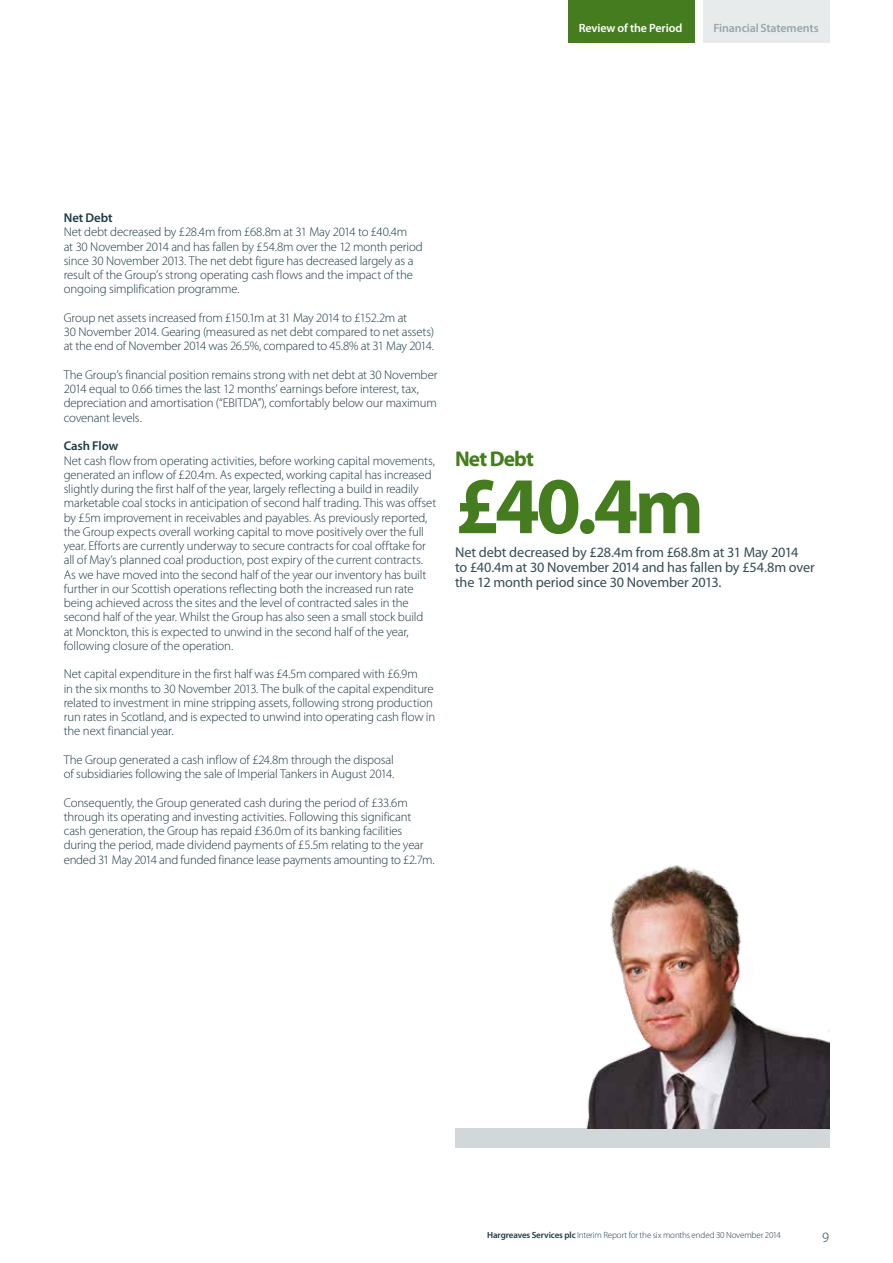
<style>
.page{position:relative;width:893px;height:1263px;background:#fff}
.page>*{position:absolute;margin:0;border:0;box-sizing:border-box;transform-origin:0 0}
.t1{font:700 81px "Myriad Pro";color:#457c1f}
.t2{font:700 21.3px "Myriad Pro";letter-spacing:-.04em;color:#457c1f}
.t3{font:14.25px/15px "Myriad Pro";letter-spacing:-.01em;color:#334d55}
.t4{font:300 14.25px "Myriad Pro";color:#1c3942}
.t5{font:300 12.75px/14.2px "Myriad Pro";letter-spacing:-.01em;color:#1c3942}
.t6{font:600 12.75px "Myriad Pro";letter-spacing:-.005em;color:#1c3942}
.t7{font:600 12px "Myriad Pro";letter-spacing:-.01em;color:#99a6aa}
.t8{font:600 12px "Myriad Pro";letter-spacing:-.01em;color:#fff}
.t9{font:300 9px "Myriad Pro";letter-spacing:-.015em;color:#1c3942}
.s1{font-weight:600}
</style>
<div class="page">
<div style="left:568px;top:0;width:127px;height:43px;background:#457c1f"></div>
<div style="left:703px;top:0;width:126px;height:43px;background:#e8ebec"></div>
<div style="left:455px;top:1128px;width:374px;height:20px;background:#d2d7d9"></div>
<img style="left:586px;top:865px;width:243px;height:263px">
<p class="t8" style="left:579px;top:21px;width:105px">Review of the Period</p>
<p class="t7" style="left:713px;top:21px;width:107px">Financial Statements</p>
<p class="t6" style="left:64px;top:211px;width:50px">Net Debt</p>
<p class="t5" style="left:64px;top:225px;width:361px">Net debt decreased by £28.4m from £68.8m at 31 May 2014 to £40.4m<br>at 30 November 2014 and has fallen by £54.8m over the 12 month period since 30 November 2013. The net debt figure has decreased largely as a result of the Group’s strong operating cash flows and the impact of the ongoing simplification programme.</p>
<p class="t5" style="left:64px;top:311px;width:372px">Group net assets increased from £150.1m at 31 May 2014 to £152.2m at<br>30 November 2014. Gearing (measured as net debt compared to net assets) at the end of November 2014 was 26.5%, compared to 45.8% at 31 May 2014.</p>
<p class="t5" style="left:64px;top:368px;width:375px">The Group’s financial position remains strong with net debt at 30 November 2014 equal to 0.66 times the last 12 months’ earnings before interest, tax, depreciation and amortisation (“EBITDA”), comfortably below our maximum covenant levels.</p>
<p class="t6" style="left:64px;top:439px;width:56px">Cash Flow</p>
<p class="t5" style="left:64px;top:453px;width:374px">Net cash flow from operating activities, before working capital movements, generated an inflow of £20.4m. As expected, working capital has increased slightly during the first half of the year, largely reflecting a build in readily marketable coal stocks in anticipation of second half trading. This was offset by £5m improvement in receivables and payables. As previously reported, the Group expects overall working capital to move positively over the full year. Efforts are currently underway to secure contracts for coal offtake for all of May’s planned coal production, post expiry of the current contracts.<br>As we have moved into the second half of the year our inventory has built further in our Scottish operations reflecting both the increased run rate being achieved across the sites and the level of contracted sales in the second half of the year. Whilst the Group has also seen a small stock build<br>at Monckton, this is expected to unwind in the second half of the year, following closure of the operation.</p>
<p class="t5" style="left:64px;top:667px;width:373px">Net capital expenditure in the first half was £4.5m compared with £6.9m<br>in the six months to 30 November 2013. The bulk of the capital expenditure related to investment in mine stripping assets, following strong production run rates in Scotland, and is expected to unwind into operating cash flow in the next financial year.</p>
<p class="t5" style="left:64px;top:753px;width:332px">The Group generated a cash inflow of £24.8m through the disposal of subsidiaries following the sale of Imperial Tankers in August 2014.</p>
<p class="t5" style="left:64px;top:795px;width:372px">Consequently, the Group generated cash during the period of £33.6m through its operating and investing activities. Following this significant cash generation, the Group has repaid £36.0m of its banking facilities during the period, made dividend payments of £5.5m relating to the year ended 31 May 2014 and funded finance lease payments amounting to £2.7m.</p>
<h2 class="t2" style="left:455px;top:447px;width:81px">Net Debt</h2>
<h1 class="t1" style="left:455px;top:460px;width:251px">£40.4m</h1>
<p class="t3" style="left:455px;top:545px;width:361px">Net debt decreased by £28.4m from £68.8m at 31 May 2014<br>to £40.4m at 30 November 2014 and has fallen by £54.8m over the 12 month period since 30 November 2013.</p>
<p class="t9" style="left:487px;top:1230px;width:295px"><span class="s1">Hargreaves Services plc</span> Interim Report for the six months ended 30 November 2014</p>
<p class="t4" style="left:822px;top:1229px;width:8px">9</p>
</div>
